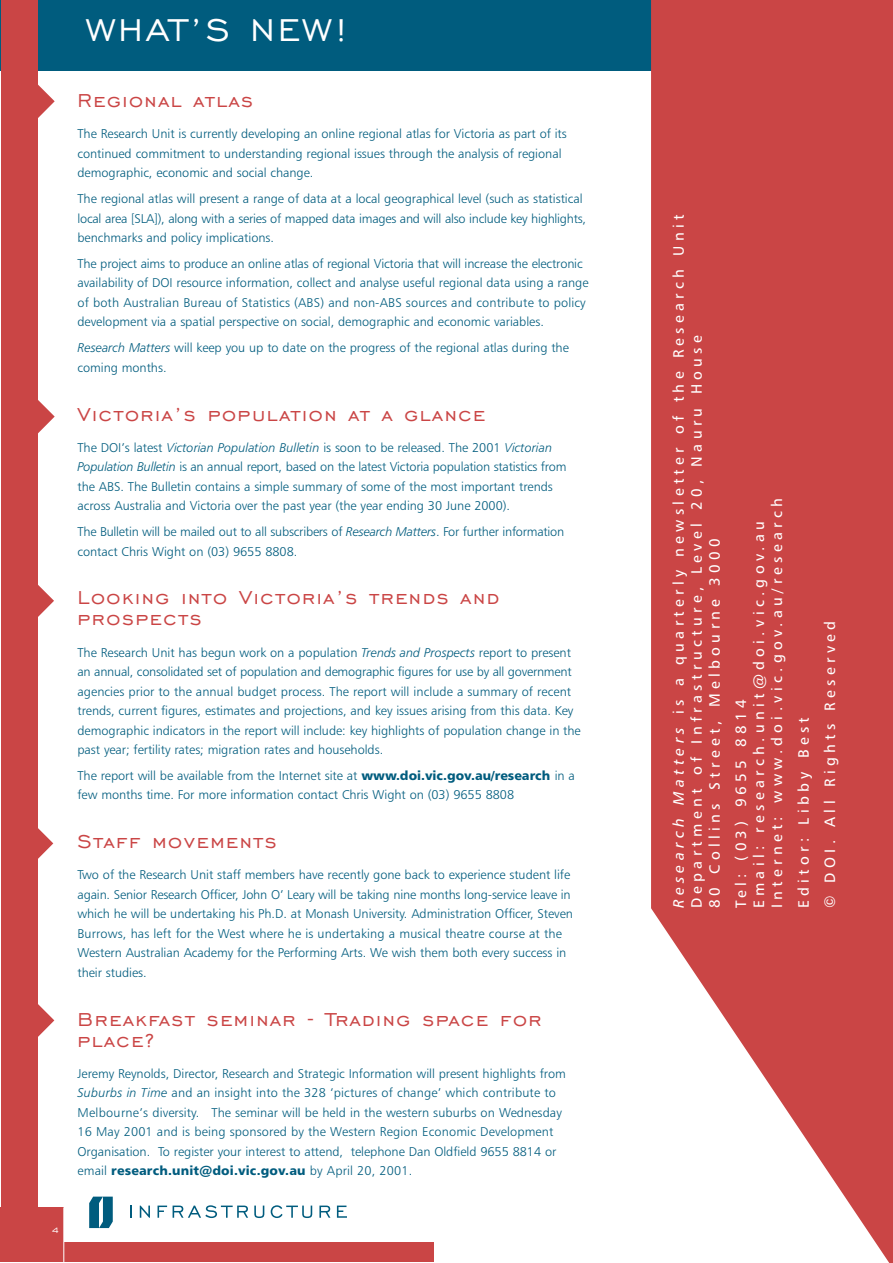
<style>
.page{position:relative;width:893px;height:1263px;background:#fff}
.page>*{position:absolute;margin:0;border:0;box-sizing:border-box;transform-origin:0 0}
.t1{font:40.5px "Engravers Gothic BT";letter-spacing:.065em;color:#fff}
.t2{font:24px/21px "Engravers Gothic BT";letter-spacing:.065em;color:#ca4545}
.t3{font:15px/18px "Humanist 777 BT Roman B";letter-spacing:.285em;color:#fff}
.t4{font:12.75px/19.5px "Humanist 777 BT Light B";letter-spacing:-.005em;color:#005c7e}
.t5{font:12.75px "Humanist 777 BT Black B";letter-spacing:.01em;color:#005c7e}
.t6{font:10.5px "Engravers Gothic BT";color:#fff}
.s1{font-family:"Humanist 777 BT Light Italic B"}
.s2{font-family:"Humanist 777 BT Black B"}
.s3{font-family:"Humanist 777 BT Light B"}
.s4{font-family:"Humanist 777 BT Italic B"}
</style>
<div class="page">
<div style="left:1px;top:0;width:671px;height:71px;background:#005c7e"></div>
<div style="left:1px;top:534px;width:37px;height:680px;background:#ca4545"></div>
<svg style="left:651px;top:0;width:241px;height:1262px;background:#d15e5e"></svg>
<div style="left:1px;top:1242px;width:433px;height:20px;background:#ca4545"></div>
<div style="left:1px;top:1207px;width:63px;height:55px;background:#ca4545"></div>
<hr style="left:63px;top:1207px;width:1px;height:55px;background:#fff">
<svg style="left:131px;top:1206px;width:1px;height:12px"></svg>
<svg style="left:140px;top:1206px;width:10px;height:12px"></svg>
<svg style="left:254px;top:1206px;width:10px;height:12px"></svg>
<svg style="left:271px;top:1205px;width:41px;height:13px"></svg>
<svg style="left:319px;top:1206px;width:11px;height:12px"></svg>
<svg style="left:157px;top:1205px;width:91px;height:13px"></svg>
<svg style="left:337px;top:1206px;width:10px;height:12px"></svg>
<svg style="left:89px;top:1197px;width:24px;height:31px"></svg>
<div style="left:1px;top:0;width:37px;height:666px;background:#ca4545"></div>
<svg style="left:38px;top:585px;width:16px;height:32px"></svg>
<svg style="left:38px;top:400px;width:17px;height:34px"></svg>
<svg style="left:38px;top:828px;width:15px;height:31px"></svg>
<svg style="left:38px;top:84px;width:17px;height:34px"></svg>
<svg style="left:38px;top:1004px;width:16px;height:33px"></svg>
<h1 class="t1" style="left:86px;top:4px;width:263px">WHAT’S NEW!</h1>
<h2 class="t2" style="left:77px;top:88px;width:177px">Regional atlas</h2>
<p class="t4" style="left:77px;top:125px;width:491px">The Research Unit is currently developing an online regional atlas for Victoria as part of its continued commitment to understanding regional issues through the analysis of regional demographic, economic and social change.</p>
<p class="t4" style="left:77px;top:190px;width:510px">The regional atlas will present a range of data at a local geographical level (such as statistical local area [SLA]), along with a series of mapped data images and will also include key highlights, benchmarks and policy implications.</p>
<p class="t4" style="left:77px;top:255px;width:512px">The project aims to produce an online atlas of regional Victoria that will increase the electronic availability of DOI resource information, collect and analyse useful regional data using a range of both Australian Bureau of Statistics (ABS) and non-ABS sources and contribute to policy development via a spatial perspective on social, demographic and economic variables.</p>
<p class="t4" style="left:77px;top:339px;width:493px"><span class="s1">Research Matters</span> will keep you up to date on the progress of the regional atlas during the coming months.</p>
<h2 class="t2" style="left:77px;top:402px;width:409px">Victoria’s population at a glance</h2>
<p class="t4" style="left:77px;top:439px;width:490px">The DOI’s latest <span class="s1">Victorian Population Bulletin</span> is soon to be released. The 2001 <span class="s1">Victorian Population Bulletin</span> is an annual report, based on the latest Victoria population statistics from the ABS. The Bulletin contains a simple summary of some of the most important trends across Australia and Victoria over the past year (the year ending 30 June 2000).</p>
<p class="t4" style="left:77px;top:523px;width:488px">The Bulletin will be mailed out to all subscribers of <span class="s1">Research Matters</span>. For further information contact Chris Wight on (03) 9655 8808.</p>
<h2 class="t2" style="left:77px;top:586px;width:423px">Looking into Victoria’s trends and prospects</h2>
<p class="t4" style="left:77px;top:643px;width:505px">The Research Unit has begun work on a population <span class="s1">Trends and Prospects</span> report to present an annual, consolidated set of population and demographic figures for use by all government agencies prior to the annual budget process. The report will include a summary of recent trends, current figures, estimates and projections, and key issues arising from this data. Key demographic indicators in the report will include: key highlights of population change in the past year; fertility rates; migration rates and households.</p>
<p class="t4" style="left:77px;top:767px;width:499px">The report will be available from the Internet site at <span class="s2">www.doi.vic.gov.au/research</span> in a few months time. For more information contact Chris Wight on (03) 9655 8808</p>
<h2 class="t2" style="left:77px;top:829px;width:201px">Staff movements</h2>
<p class="t4" style="left:77px;top:866px;width:497px">Two of the Research Unit staff members have recently gone back to experience student life again. Senior Research Officer, John O’ Leary will be taking nine months long-service leave in which he will be undertaking his Ph.D. at Monash University. Administration Officer, Steven Burrows, has left for the West where he is undertaking a musical theatre course at the Western Australian Academy for the Performing Arts. We wish them both every success in their studies.</p>
<h2 class="t2" style="left:77px;top:1007px;width:465px">Breakfast seminar - Trading space for place?</h2>
<p class="t4" style="left:77px;top:1065px;width:490px">Jeremy Reynolds, Director, Research and Strategic Information will present highlights from <span class="s1">Suburbs in Time</span> and an insight into the 328 ‘pictures of change’ which contribute to Melbourne’s diversity. The seminar will be held in the western suburbs on Wednesday 16 May 2001 and is being sponsored by the Western Region Economic Development Organisation. To register your interest to attend, telephone Dan Oldfield 9655 8814 or</p>
<p class="t5" style="left:77px;top:1166px;width:336px"><span class="s3">email</span> research.unit@doi.vic.gov.au <span class="s3">by April 20, 2001.</span></p>
<p class="t6" style="left:52px;top:1223px;width:9px">4</p>
<p class="t3" style="left:670px;top:908px;width:696px;rotate:-90deg"><span class="s4">Research Matters</span> is a quarterly newsletter of the Research Unit<br>Department of Infrastructure, Level 20, Nauru House<br>80 Collins Street, Melbourne 3000</p>
<p class="t3" style="left:733px;top:908px;width:412px;rotate:-90deg">Tel: (03) 9655 8814<br>Email: research.unit@doi.vic.gov.au<br>Internet: www.doi.vic.gov.au/research</p>
<p class="t3" style="left:791px;top:908px;width:289px;line-height:26.5px;rotate:-90deg">Editor: Libby Best<br>© DOI. All Rights Reserved</p>
</div>
